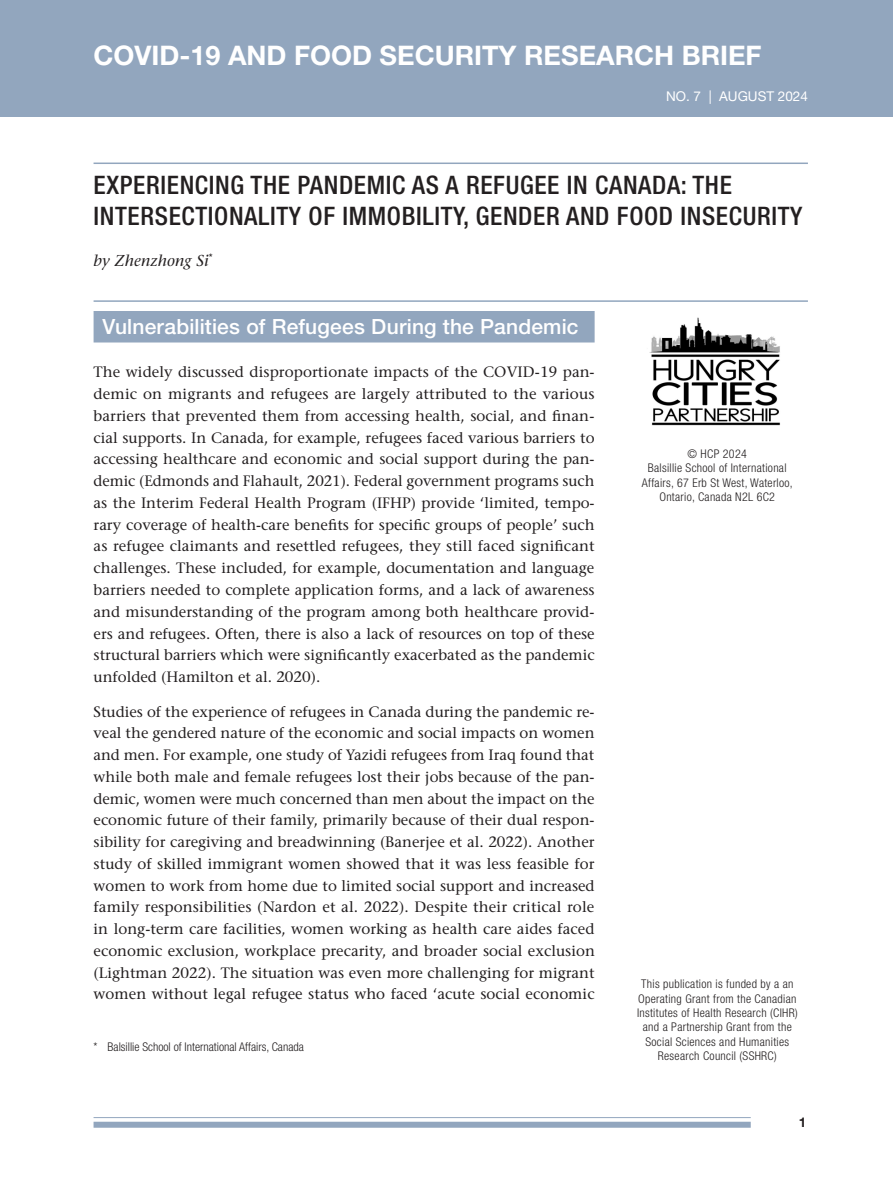
<style>
.page{position:relative;width:893px;height:1191px;background:#fff}
.page>*{position:absolute;margin:0;border:0;box-sizing:border-box;transform-origin:0 0}
.t1{font:700 27px "Helvetica Neue LT Std";color:#fff}
.documentTitle{font:500 condensed 25.5px/30.6px "Helvetica Neue LT Std";letter-spacing:.025em;color:#231f20}
.headA{font:500 21px "Helvetica Neue LT Std";letter-spacing:.01em;color:#fff}
.documentAuthor{font:italic 500 15.75px "Stone Serif Std";letter-spacing:.01em;color:#231f20}
.body{font:500 15px/21.8px "Stone Serif Std";color:#231f20;text-align:justify}
.t2{font:13.5px "Helvetica Neue LT Std";color:#fff}
.folio{font:700 13.5px "Helvetica Neue LT Std";color:#231f20}
.imprint{font:300 condensed 12px/14.4px "Helvetica Neue LT Std";letter-spacing:.025em;color:#231f20;text-align:center}
.authorinfo{font:300 condensed 12px "Helvetica Neue LT Std";color:#231f20}
</style>
<div class="page">
<div style="left:94px;top:1121px;width:657px;height:6px;background:#92a6be"></div>
<hr style="left:94px;top:1117px;width:657px;height:1px;background:#92a6be">
<hr style="left:94px;top:162px;width:714px;height:2px;background:#92a6be">
<hr style="left:94px;top:300px;width:714px;height:2px;background:#92a6be">
<div style="left:0;top:0;width:893px;height:117px;background:#92a6be"></div>
<div style="left:94px;top:311px;width:501px;height:31px;background:#92a6be"></div>
<img style="left:649px;top:317px;width:131px;height:109px">
<p class="t1" style="left:94px;top:39px;width:670px">COVID-19 AND FOOD SECURITY RESEARCH BRIEF</p>
<p class="t2" style="left:666px;top:88px;width:143px">NO. 7 | AUGUST 2024</p>
<p class="documentTitle" style="left:94px;top:169px;width:710px">EXPERIENCING THE PANDEMIC AS A REFUGEE IN CANADA: THE<br>INTERSECTIONALITY OF IMMOBILITY, GENDER AND FOOD INSECURITY</p>
<p class="documentAuthor" style="left:94px;top:251px;width:121px">by Zhenzhong Si<sup>*</sup></p>
<p class="headA" style="left:103px;top:314px;width:477px">Vulnerabilities of Refugees During the Pandemic</p>
<p class="body" style="left:94px;top:361px;width:503px">The widely discussed disproportionate impacts of the COVID-19 pan&shy;demic on migrants and refugees are largely attributed to the various barriers that prevented them from accessing health, social, and finan&shy;cial supports. In Canada, for example, refugees faced various barriers to accessing healthcare and economic and social support during the pan&shy;demic (Edmonds and Flahault, 2021). Federal government programs such as the Interim Federal Health Program (IFHP) provide ‘limited, tempo&shy;rary coverage of health-care benefits for specific groups of people’ such as refugee claimants and resettled refugees, they still faced significant challenges. These included, for example, documentation and language barriers needed to complete application forms, and a lack of awareness and misunderstanding of the program among both healthcare provid&shy;ers and refugees. Often, there is also a lack of resources on top of these structural barriers which were significantly exacerbated as the pandemic unfolded (Hamilton et al. 2020).</p>
<p class="body" style="left:94px;top:700px;width:503px">Studies of the experience of refugees in Canada during the pandemic re&shy;veal the gendered nature of the economic and social impacts on women and men. For example, one study of Yazidi refugees from Iraq found that while both male and female refugees lost their jobs because of the pan&shy;demic, women were much concerned than men about the impact on the economic future of their family, primarily because of their dual respon&shy;sibility for caregiving and breadwinning (Banerjee et al. 2022). Another study of skilled immigrant women showed that it was less feasible for women to work from home due to limited social support and increased family responsibilities (Nardon et al. 2022). Despite their critical role in long-term care facilities, women working as health care aides faced economic exclusion, workplace precarity, and broader social exclusion (Lightman 2022). The situation was even more challenging for migrant women without legal refugee status who faced ‘acute social economic</p>
<p class="authorinfo" style="left:94px;top:1040px;width:212px">* Balsillie School of International Affairs, Canada</p>
<p class="imprint" style="left:642px;top:446px;width:152px">© HCP 2024<br>Balsillie School of International<br>Affairs, 67 Erb St West, Waterloo,<br>Ontario, Canada N2L 6C2</p>
<p class="imprint" style="left:637px;top:976px;width:162px">This publication is funded by a an<br>Operating Grant from the Canadian<br>Institutes of Health Research (CIHR) and a Partnership Grant from the<br>Social Sciences and Humanities<br>Research Council (SSHRC)</p>
<p class="folio" style="left:799px;top:1114px;width:9px">1</p>
</div>
